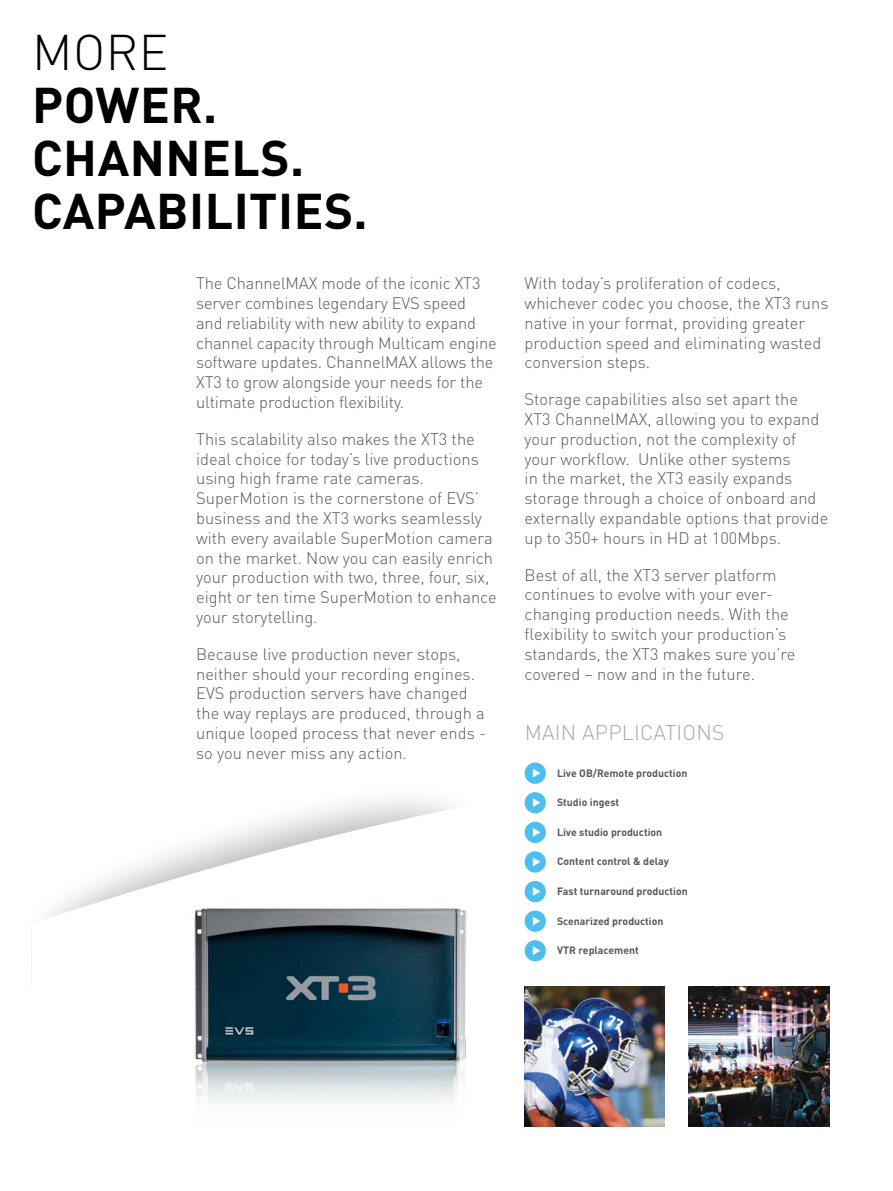
<style>
.page{position:relative;width:893px;height:1191px;background:#fff}
.page>*{position:absolute;margin:0;border:0;box-sizing:border-box;transform-origin:0 0}
.t1{font:700 49.5px/52.9px "DINOT";letter-spacing:.01em;color:#000}
.t2{font:300 49.5px "DINOT";color:#000}
.t3{font:300 21px "DINOT";letter-spacing:.01em;color:#a7a9ac}
.t4{font:300 16.5px/19.8px "DINOT";color:#58595b}
.t5{font:700 10.5px "DINOT";color:#58595b}
</style>
<div class="page">
<svg style="left:45px;top:799px;width:408px;height:120px"></svg>
<img style="left:184px;top:898px;width:283px;height:203px">
<div style="left:525px;top:762px;width:21px;height:22px;background:#4dbeed;border-radius:50%"></div>
<svg style="left:533px;top:768px;width:7px;height:9px"></svg>
<div style="left:525px;top:792px;width:21px;height:21px;background:#4dbeed;border-radius:50%"></div>
<svg style="left:533px;top:798px;width:7px;height:9px"></svg>
<div style="left:525px;top:821px;width:21px;height:22px;background:#4dbeed;border-radius:50%"></div>
<svg style="left:533px;top:828px;width:7px;height:8px"></svg>
<div style="left:525px;top:851px;width:21px;height:21px;background:#4dbeed;border-radius:50%"></div>
<svg style="left:533px;top:857px;width:7px;height:9px"></svg>
<div style="left:525px;top:881px;width:21px;height:21px;background:#4dbeed;border-radius:50%"></div>
<svg style="left:533px;top:887px;width:7px;height:9px"></svg>
<div style="left:525px;top:910px;width:21px;height:21px;background:#4dbeed;border-radius:50%"></div>
<svg style="left:533px;top:916px;width:7px;height:9px"></svg>
<div style="left:525px;top:940px;width:21px;height:21px;background:#4dbeed;border-radius:50%"></div>
<svg style="left:533px;top:946px;width:7px;height:9px"></svg>
<img style="left:525px;top:986px;width:140px;height:140px">
<img style="left:689px;top:986px;width:140px;height:140px">
<h1 class="t2" style="left:32px;top:21px;width:138px">MORE</h1>
<h1 class="t1" style="left:32px;top:77px;width:337px">POWER.<br>CHANNELS.<br>CAPABILITIES.</h1>
<p class="t4" style="left:196px;top:273px;width:302px">The ChannelMAX mode of the iconic XT3 server combines legendary EVS speed<br>and reliability with new ability to expand channel capacity through Multicam engine software updates. ChannelMAX allows the XT3 to grow alongside your needs for the ultimate production flexibility.</p>
<p class="t4" style="left:196px;top:429px;width:302px">This scalability also makes the XT3 the ideal choice for today’s live productions using high frame rate cameras.<br>SuperMotion is the cornerstone of EVS’ business and the XT3 works seamlessly with every available SuperMotion camera on the market. Now you can easily enrich your production with two, three, four, six, eight or ten time SuperMotion to enhance your storytelling.</p>
<p class="t4" style="left:196px;top:644px;width:291px">Because live production never stops, neither should your recording engines.<br>EVS production servers have changed the way replays are produced, through a unique looped process that never ends - so you never miss any action.</p>
<p class="t4" style="left:525px;top:273px;width:305px">With today’s proliferation of codecs, whichever codec you choose, the XT3 runs native in your format, providing greater production speed and eliminating wasted conversion steps.</p>
<p class="t4" style="left:525px;top:389px;width:305px">Storage capabilities also set apart the XT3 ChannelMAX, allowing you to expand your production, not the complexity of your workflow. Unlike other systems<br>in the market, the XT3 easily expands storage through a choice of onboard and externally expandable options that provide up to 350+ hours in HD at 100Mbps.</p>
<p class="t4" style="left:525px;top:564px;width:272px">Best of all, the XT3 server platform continues to evolve with your ever&shy;changing production needs. With the flexibility to switch your production’s standards, the XT3 makes sure you’re covered – now and in the future.</p>
<p class="t3" style="left:525px;top:719px;width:201px">MAIN APPLICATIONS</p>
<p class="t5" style="left:557px;top:766px;width:132px">Live OB/Remote production</p>
<p class="t5" style="left:557px;top:795px;width:64px">Studio ingest</p>
<p class="t5" style="left:557px;top:825px;width:107px">Live studio production</p>
<p class="t5" style="left:557px;top:854px;width:113px">Content control &amp; delay</p>
<p class="t5" style="left:557px;top:884px;width:132px">Fast turnaround production</p>
<p class="t5" style="left:557px;top:914px;width:108px">Scenarized production</p>
<p class="t5" style="left:557px;top:943px;width:83px">VTR replacement</p>
</div>
